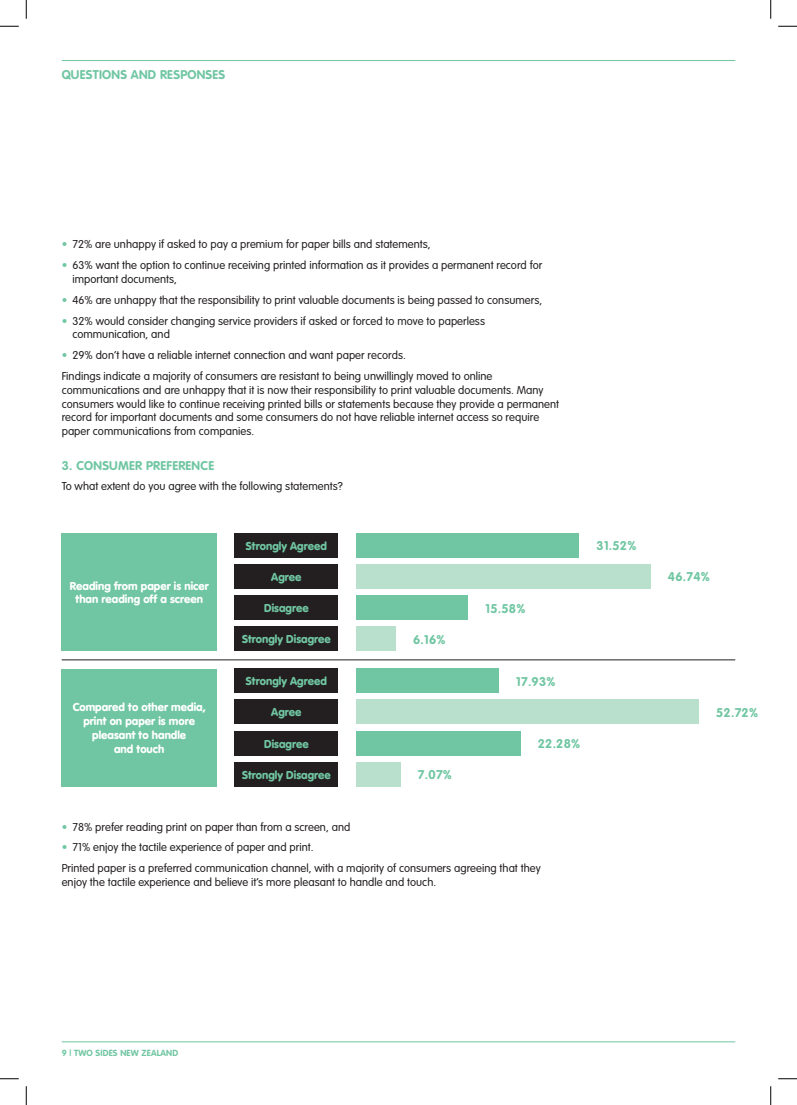
<style>
.page{position:relative;width:797px;height:1105px;background:#fff}
.page>*{position:absolute;margin:0;border:0;box-sizing:border-box;transform-origin:0 0}
.t1{font:700 12.5px "VAG Rounded";letter-spacing:.02em;color:#70c6a2}
.t2{font:300 11.25px/13.8px "VAG Rounded";letter-spacing:.005em;color:#231f20}
.t3{font:900 11.25px/13.8px "VAG Rounded";letter-spacing:.005em;color:#fff;text-align:center}
.t4{font:900 11.25px "VAG Rounded";letter-spacing:.005em;color:#70c6a2}
.t5{font:700 8.75px "VAG Rounded";letter-spacing:.02em;color:#70c6a2}
.s1{color:#70c6a2}
</style>
<div class="page">
<hr style="left:62px;top:1041px;width:673px;height:1px;background:#70c6a2">
<hr style="left:62px;top:60px;width:673px;height:1px;background:#70c6a2">
<div style="left:234px;top:533px;width:104px;height:24px;background:#231f20"></div>
<div style="left:234px;top:669px;width:104px;height:24px;background:#231f20"></div>
<div style="left:234px;top:564px;width:104px;height:25px;background:#231f20"></div>
<div style="left:234px;top:700px;width:104px;height:24px;background:#231f20"></div>
<div style="left:234px;top:596px;width:104px;height:24px;background:#231f20"></div>
<div style="left:234px;top:731px;width:104px;height:24px;background:#231f20"></div>
<div style="left:234px;top:627px;width:104px;height:24px;background:#231f20"></div>
<div style="left:234px;top:762px;width:104px;height:24px;background:#231f20"></div>
<div style="left:62px;top:533px;width:155px;height:118px;background:#70c6a2"></div>
<div style="left:62px;top:669px;width:155px;height:117px;background:#70c6a2"></div>
<div style="left:356px;top:533px;width:223px;height:24px;background:#70c6a2"></div>
<div style="left:356px;top:669px;width:142px;height:24px;background:#70c6a2"></div>
<div style="left:356px;top:564px;width:294px;height:25px;background:#b9e0cc"></div>
<div style="left:356px;top:700px;width:342px;height:24px;background:#b9e0cc"></div>
<div style="left:356px;top:596px;width:112px;height:24px;background:#70c6a2"></div>
<div style="left:356px;top:731px;width:164px;height:24px;background:#70c6a2"></div>
<div style="left:356px;top:627px;width:39px;height:24px;background:#b9e0cc"></div>
<div style="left:356px;top:762px;width:44px;height:24px;background:#b9e0cc"></div>
<hr style="left:62px;top:659px;width:673px;height:1px;background:#231f20">
<svg style="left:0;top:25px;width:19px;height:2px"></svg>
<svg style="left:778px;top:25px;width:19px;height:2px"></svg>
<svg style="left:0;top:1078px;width:19px;height:1px"></svg>
<svg style="left:778px;top:1078px;width:19px;height:1px"></svg>
<svg style="left:25px;top:0;width:2px;height:19px"></svg>
<svg style="left:25px;top:1086px;width:2px;height:19px"></svg>
<svg style="left:770px;top:0;width:1px;height:19px"></svg>
<svg style="left:770px;top:1086px;width:1px;height:19px"></svg>
<p class="t1" style="left:62px;top:67px;width:165px">QUESTIONS AND RESPONSES</p>
<p class="t2" style="left:62px;top:238px;width:370px"><span class="s1">•</span> 72% are unhappy if asked to pay a premium for paper bills and statements,</p>
<p class="t2" style="left:72px;top:258px;width:471px;text-indent:-11px"><span class="s1">•</span> 63% want the option to continue receiving printed information as it provides a permanent record for important documents,</p>
<p class="t2" style="left:62px;top:293px;width:482px"><span class="s1">•</span> 46% are unhappy that the responsibility to print valuable documents is being passed to consumers,</p>
<p class="t2" style="left:72px;top:314px;width:414px;text-indent:-11px"><span class="s1">•</span> 32% would consider changing service providers if asked or forced to move to paperless communication, and</p>
<p class="t2" style="left:62px;top:345px;width:432px;line-height:20.9px"><span class="s1">•</span> 29% don’t have a reliable internet connection and want paper records.<br>Findings indicate a majority of consumers are resistant to being unwillingly moved to online</p>
<p class="t2" style="left:62px;top:383px;width:499px">communications and are unhappy that it is now their responsibility to print valuable documents. Many consumers would like to continue receiving printed bills or statements because they provide a permanent record for important documents and some consumers do not have reliable internet access so require paper communications from companies.</p>
<p class="t1" style="left:62px;top:458px;width:154px">3. CONSUMER PREFERENCE</p>
<p class="t2" style="left:62px;top:480px;width:282px">To what extent do you agree with the following statements?</p>
<p class="t3" style="left:70px;top:579px;width:140px">Reading from paper is nicer than reading off a screen</p>
<p class="t3" style="left:73px;top:700px;width:135px">Compared to other media, print on paper is more pleasant to handle<br>and touch</p>
<p class="t4" style="left:246px;top:539px;width:82px">Strongly Agreed</p>
<p class="t4" style="left:271px;top:570px;width:32px">Agree</p>
<p class="t4" style="left:264px;top:601px;width:46px">Disagree</p>
<p class="t4" style="left:242px;top:632px;width:90px">Strongly Disagree</p>
<p class="t4" style="left:246px;top:674px;width:82px">Strongly Agreed</p>
<p class="t4" style="left:271px;top:705px;width:32px">Agree</p>
<p class="t4" style="left:264px;top:737px;width:46px">Disagree</p>
<p class="t4" style="left:242px;top:768px;width:90px">Strongly Disagree</p>
<p class="t1" style="left:413px;top:632px;width:34px">6.16%</p>
<p class="t1" style="left:418px;top:767px;width:36px">7.07%</p>
<p class="t1" style="left:485px;top:601px;width:41px">15.58%</p>
<p class="t1" style="left:516px;top:674px;width:41px">17.93%</p>
<p class="t1" style="left:538px;top:736px;width:44px">22.28%</p>
<p class="t2" style="left:62px;top:820px;width:290px"><span class="s1">•</span> 78% prefer reading print on paper than from a screen, and</p>
<p class="t2" style="left:62px;top:837px;width:480px;line-height:20.9px"><span class="s1">•</span> 71% enjoy the tactile experience of paper and print.<br>Printed paper is a preferred communication channel, with a majority of consumers agreeing that they</p>
<p class="t2" style="left:62px;top:875px;width:376px">enjoy the tactile experience and believe it’s more pleasant to handle and touch.</p>
<p class="t1" style="left:596px;top:538px;width:41px">31.52%</p>
<p class="t1" style="left:668px;top:570px;width:43px">46.74%</p>
<p class="t1" style="left:716px;top:705px;width:43px">52.72%</p>
<p class="t5" style="left:62px;top:1048px;width:118px">9 | TWO SIDES NEW ZEALAND</p>
</div>
